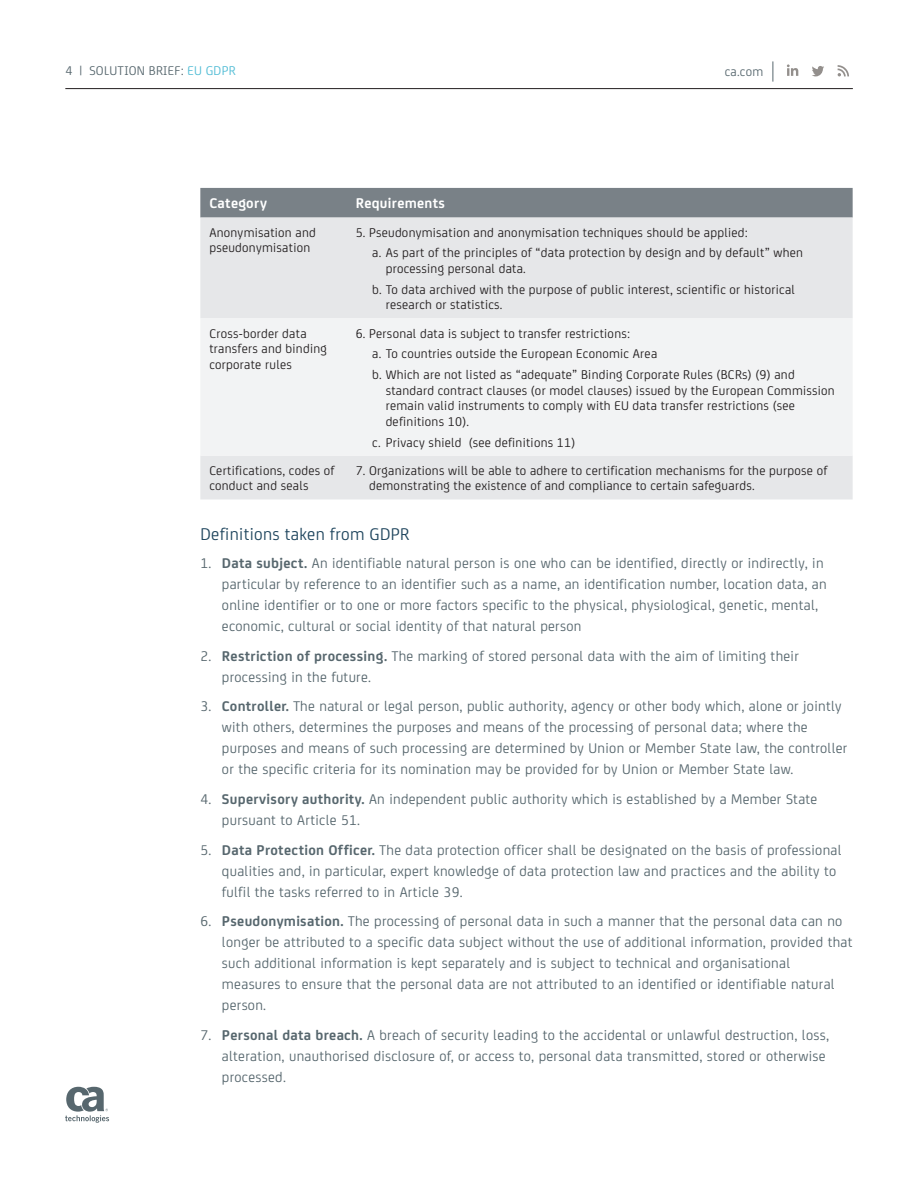
<style>
.page{position:relative;width:918px;height:1188px;background:#fff}
.page>*{position:absolute;margin:0;border:0;box-sizing:border-box;transform-origin:0 0}
.Subhead_1{font:18px "CA Sans";letter-spacing:.02em;color:#20465e}
.t1{font:15px/21px "CA Sans";letter-spacing:.02em;color:#57676e}
.Table_Header{font:700 15px "CA Sans";letter-spacing:.02em;color:#fff}
.Table_Body{font:13.5px/15.8px "CA Sans";letter-spacing:.02em;color:#231f20}
.t2{font:13.5px "CA Sans";letter-spacing:.02em;color:#57676e}
.s1{color:#51bcd5}
.s2{font-weight:700}
</style>
<div class="page">
<hr style="left:65px;top:88px;width:788px;height:1px;background:#231f20">
<svg style="left:773px;top:61px;width:1px;height:21px"></svg>
<svg style="left:787px;top:64px;width:11px;height:12px"></svg>
<svg style="left:838px;top:65px;width:11px;height:11px"></svg>
<svg style="left:812px;top:66px;width:12px;height:10px"></svg>
<svg style="left:65px;top:1087px;width:44px;height:36px"></svg>
<div style="left:200px;top:188px;width:653px;height:30px;background:#798187"></div>
<div style="left:200px;top:218px;width:653px;height:281px;background:#e6e7e9"></div>
<div style="left:200px;top:318px;width:653px;height:138px;background:#f2f3f4"></div>
<p class="t2" style="left:65px;top:61px;width:172px">4 | SOLUTION BRIEF: <span class="s1">EU GDPR</span></p>
<p class="t2" style="left:725px;top:62px;width:40px">ca.com</p>
<p class="Table_Header" style="left:209px;top:192px;width:59px">Category</p>
<p class="Table_Header" style="left:356px;top:192px;width:91px">Requirements</p>
<p class="Table_Body" style="left:209px;top:224px;width:108px">Anonymisation and pseudonymisation</p>
<p class="Table_Body" style="left:356px;top:224px;width:394px">5. Pseudonymisation and anonymisation techniques should be applied:</p>
<p class="Table_Body" style="left:386px;top:244px;width:419px;text-indent:-14px">a. As part of the principles of “data protection by design and by default” when processing personal data.</p>
<p class="Table_Body" style="left:386px;top:281px;width:411px;text-indent:-14px">b. To data archived with the purpose of public interest, scientific or historical research or statistics.</p>
<p class="Table_Body" style="left:209px;top:324px;width:119px">Cross-border data transfers and binding corporate rules</p>
<p class="Table_Body" style="left:356px;top:324px;width:276px">6. Personal data is subject to transfer restrictions:</p>
<p class="Table_Body" style="left:372px;top:345px;width:287px">a. To countries outside the European Economic Area</p>
<p class="Table_Body" style="left:386px;top:366px;width:451px;text-indent:-14px">b. Which are not listed as “adequate” Binding Corporate Rules (BCRs) (9) and standard contract clauses (or model clauses) issued by the European Commission remain valid instruments to comply with EU data transfer restrictions (see definitions 10).</p>
<p class="Table_Body" style="left:372px;top:433px;width:205px">c. Privacy shield (see definitions 11)</p>
<p class="Table_Body" style="left:209px;top:462px;width:127px">Certifications, codes of conduct and seals</p>
<p class="Table_Body" style="left:369px;top:462px;width:460px;text-indent:-14px">7. Organizations will be able to adhere to certification mechanisms for the purpose of demonstrating the existence of and compliance to certain safeguards.</p>
<p class="Subhead_1" style="left:200px;top:522px;width:211px">Definitions taken from GDPR</p>
<p class="t1" style="left:222px;top:552px;width:606px;text-indent:-22px">1. <span class="s2">Data subject.</span> An identifiable natural person is one who can be identified, directly or indirectly, in particular by reference to an identifier such as a name, an identification number, location data, an online identifier or to one or more factors specific to the physical, physiological, genetic, mental, economic, cultural or social identity of that natural person</p>
<p class="t1" style="left:222px;top:644px;width:578px;text-indent:-22px">2. <span class="s2">Restriction of processing.</span> The marking of stored personal data with the aim of limiting their processing in the future.</p>
<p class="t1" style="left:222px;top:695px;width:627px;text-indent:-22px">3. <span class="s2">Controller.</span> The natural or legal person, public authority, agency or other body which, alone or jointly with others, determines the purposes and means of the processing of personal data; where the purposes and means of such processing are determined by Union or Member State law, the controller or the specific criteria for its nomination may be provided for by Union or Member State law.</p>
<p class="t1" style="left:222px;top:788px;width:597px;text-indent:-22px">4. <span class="s2">Supervisory authority.</span> An independent public authority which is established by a Member State pursuant to Article 51.</p>
<p class="t1" style="left:222px;top:838px;width:621px;text-indent:-22px">5. <span class="s2">Data Protection Officer.</span> The data protection officer shall be designated on the basis of professional qualities and, in particular, expert knowledge of data protection law and practices and the ability to fulfil the tasks referred to in Article 39.</p>
<p class="t1" style="left:222px;top:910px;width:632px;text-indent:-22px">6. <span class="s2">Pseudonymisation.</span> The processing of personal data in such a manner that the personal data can no longer be attributed to a specific data subject without the use of additional information, provided that such additional information is kept separately and is subject to technical and organisational<br>measures to ensure that the personal data are not attributed to an identified or identifiable natural person.</p>
<p class="t1" style="left:222px;top:1023px;width:609px;text-indent:-22px">7. <span class="s2">Personal data breach.</span> A breach of security leading to the accidental or unlawful destruction, loss, alteration, unauthorised disclosure of, or access to, personal data transmitted, stored or otherwise processed.</p>
</div>
